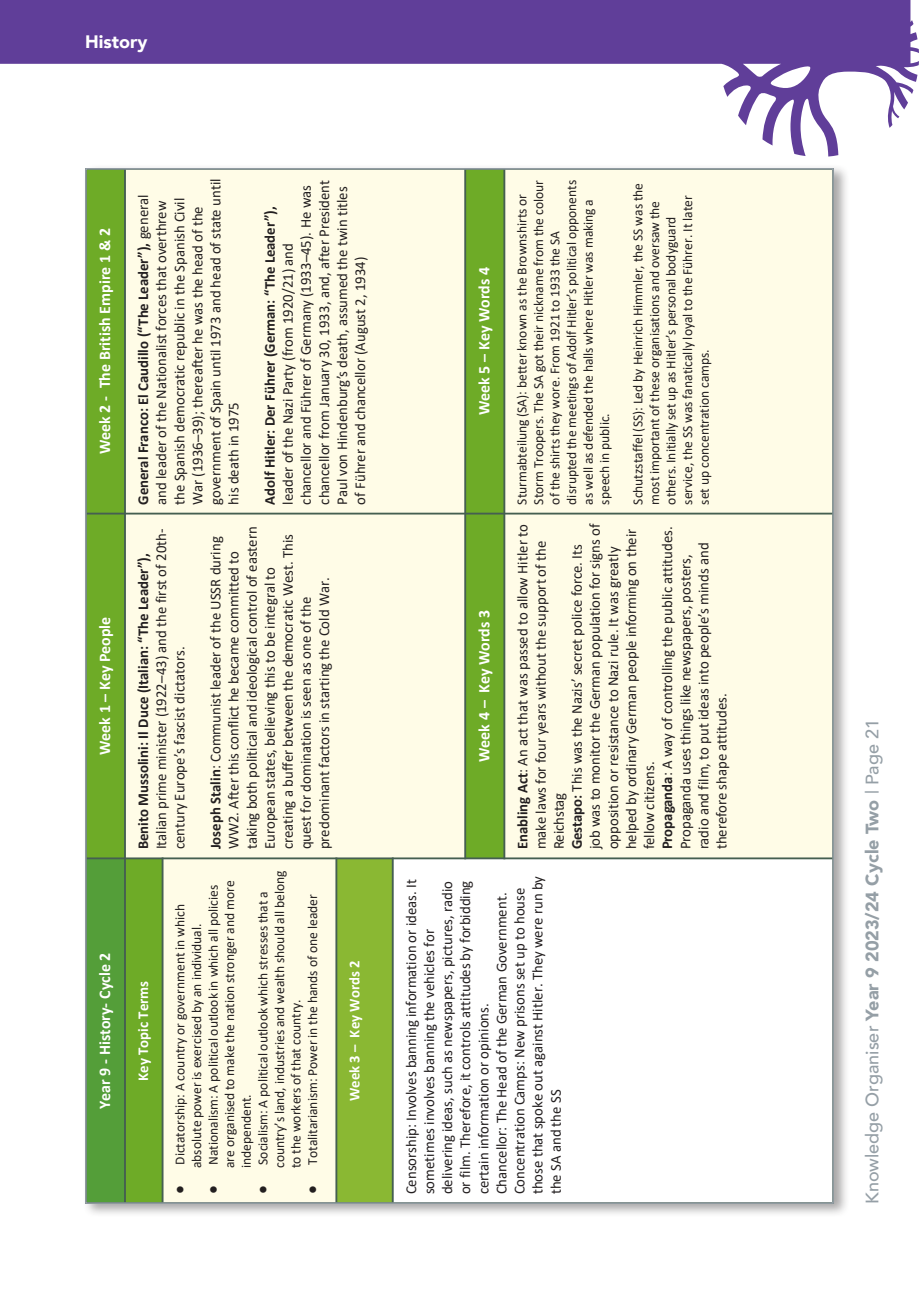
<style>
.page{position:relative;width:919px;height:1289px;background:#fff}
.page>*{position:absolute;margin:0;border:0;box-sizing:border-box;transform-origin:0 0}
.t1{font:500 18px "Avenir";color:#959fa6}
.t2{font:900 18px "Avenir";color:#fff}
.t3{font:700 16.2px "Calibri";color:#fff}
.t4{font:15.15px "Calibri";color:#231f20}
.t5{font:700 15.15px "Calibri";color:#231f20}
.t6{font:700 15.15px "Calibri";color:#fff}
.t7{font:15px/18px "Calibri";color:#231f20}
.t8{font:700 15px/18px "Calibri";color:#231f20}
.t9{font:700 15px "Calibri";color:#fff}
.t10{font:13.95px "Calibri";color:#231f20}
.t11{font:13.8px/16.5px "Calibri";color:#231f20}
.s1{font-weight:400}
.s2{font-weight:700}
.s3{font-size:15px}
.s4{font-weight:900}
</style>
<div class="page">
<svg style="left:0;top:0;width:918px;height:156px"></svg>
<div style="left:83px;top:164px;width:766px;height:1053px;background:#231f20;opacity:.4"></div>
<div style="left:86px;top:858px;width:39px;height:345px;background:#549e39"></div>
<div style="left:86px;top:513px;width:39px;height:345px;background:#6eab27"></div>
<div style="left:86px;top:169px;width:39px;height:344px;background:#6eab27"></div>
<div style="left:125px;top:858px;width:37px;height:345px;background:#6eab27"></div>
<div style="left:125px;top:513px;width:340px;height:345px;background:#fffce7"></div>
<div style="left:125px;top:169px;width:340px;height:344px;background:#fffce7"></div>
<div style="left:162px;top:858px;width:174px;height:345px;background:#fffce7"></div>
<div style="left:336px;top:858px;width:57px;height:345px;background:#8ab833"></div>
<div style="left:393px;top:858px;width:440px;height:345px;background:#fff"></div>
<div style="left:465px;top:513px;width:39px;height:345px;background:#6eab27"></div>
<div style="left:465px;top:169px;width:39px;height:344px;background:#6eab27"></div>
<div style="left:504px;top:513px;width:329px;height:345px;background:#fffce7"></div>
<div style="left:504px;top:169px;width:329px;height:344px;background:#fffce7"></div>
<hr style="left:86px;top:857px;width:250px;height:2px;background:#455f51">
<hr style="left:336px;top:857px;width:129px;height:2px;background:#455f51">
<hr style="left:465px;top:857px;width:368px;height:2px;background:#455f51">
<hr style="left:86px;top:512px;width:747px;height:2px;background:#455f51">
<hr style="left:124px;top:169px;width:2px;height:1034px;background:#455f51">
<hr style="left:162px;top:857px;width:1px;height:346px;background:#455f51">
<hr style="left:335px;top:857px;width:2px;height:346px;background:#455f51">
<hr style="left:392px;top:857px;width:1px;height:346px;background:#455f51">
<hr style="left:464px;top:169px;width:2px;height:690px;background:#455f51">
<hr style="left:503px;top:169px;width:2px;height:690px;background:#455f51">
<p class="t2" style="left:85px;top:27px;width:64px">History</p>
<p class="t3" style="left:93px;top:454px;width:228px;rotate:-90deg">Week 2 - The British Empire 1 &amp; 2</p>
<p class="t3" style="left:93px;top:755px;width:140px;rotate:-90deg">Week 1 – Key People</p>
<p class="t3" style="left:93px;top:1109px;width:158px;rotate:-90deg">Year 9 - History- Cycle 2</p>
<p class="t7" style="left:152px;top:504px;width:327px;rotate:-90deg">and leader of the Nationalist forces that overthrew the Spanish democratic republic in the Spanish Civil War (1936–39); thereafter he was the head of the government of Spain until 1973 and head of state until his death in 1975</p>
<p class="t5" style="left:132px;top:504px;width:311px;rotate:-90deg">General Franco: El Caudillo (“The Leader”), <span class="s1">general</span></p>
<p class="t4" style="left:295px;top:504px;width:321px;rotate:-90deg">chancellor and Führer of Germany (1933–45). He was</p>
<p class="t7" style="left:314px;top:504px;width:326px;rotate:-90deg">chancellor from January 30, 1933, and, after President<br>Paul von Hindenburg’s death, assumed the twin titles of Führer and chancellor (August 2, 1934)</p>
<p class="t8" style="left:260px;top:504px;width:300px;rotate:-90deg">Adolf Hitler: Der Führer (German: “The Leader”), <span class="s1">leader of the Nazi Party (from 1920/21) and</span></p>
<p class="t7" style="left:152px;top:849px;width:322px;rotate:-90deg">Italian prime minister (1922–43) and the first of 20th&shy;century Europe’s fascist dictators.</p>
<p class="t7" style="left:206px;top:849px;width:324px;rotate:-90deg"><span class="s2">Joseph Stalin</span>: Communist leader of the USSR during WW2. After this conflict he became committed to taking both political and ideological control of eastern European states, believing this to be integral to creating a buffer between the democratic West. This</p>
<p class="t5" style="left:132px;top:849px;width:297px;rotate:-90deg">Benito Mussolini: Il Duce (Italian: “The Leader”),</p>
<p class="t7" style="left:314px;top:849px;width:274px;rotate:-90deg">predominant factors in starting the Cold War.</p>
<p class="t4" style="left:295px;top:849px;width:254px;rotate:-90deg">quest for domination is seen as one of the</p>
<p class="t6" style="left:132px;top:1080px;width:102px;rotate:-90deg">Key Topic Terms</p>
<p class="t11" style="left:204px;top:1168px;width:289px;text-indent:-26px;rotate:-90deg"><span class="s3">●</span> Nationalism: A political outlook in which all policies are organised to make the nation stronger and more independent.</p>
<p class="t11" style="left:254px;top:1168px;width:299px;text-indent:-26px;rotate:-90deg"><span class="s3">●</span> Socialism: A political outlook which stresses that a country’s land, industries and wealth should all belong</p>
<p class="t11" style="left:304px;top:1194px;width:301px;rotate:-90deg"><span class="s3">●</span> Totalitarianism: Power in the hands of one leader</p>
<p class="t11" style="left:171px;top:1194px;width:291px;text-align:center;rotate:-90deg"><span class="s3">●</span> Dictatorship: A country or government in which absolute power is exercised by an individual.</p>
<p class="t10" style="left:286px;top:1168px;width:170px;rotate:-90deg">to the workers of that country.</p>
<p class="t9" style="left:344px;top:1101px;width:142px;rotate:-90deg">Week 3 – Key Words 2</p>
<p class="t3" style="left:472px;top:415px;width:150px;rotate:-90deg">Week 5 – Key Words 4</p>
<p class="t3" style="left:472px;top:762px;width:154px;rotate:-90deg">Week 4 – Key Words 3</p>
<p class="t11" style="left:513px;top:504px;width:326px;rotate:-90deg">Sturmabteilung (SA): better known as the Brownshirts or Storm Troopers. The SA got their nickname from the colour of the shirts they wore. From 1921 to 1933 the SA disrupted the meetings of Adolf Hitler’s political opponents as well as defended the halls where Hitler was making a speech in public.</p>
<p class="t11" style="left:629px;top:504px;width:323px;rotate:-90deg">Schutzstaffel (SS): Led by Heinrich Himmler, the SS was the most important of these organisations and oversaw the others. Initially set up as Hitler’s personal bodyguard service, the SS was fanatically loyal to the Führer. It later set up concentration camps.</p>
<p class="t7" style="left:513px;top:849px;width:327px;rotate:-90deg"><span class="s2">Enabling Act</span>: An act that was passed to allow Hitler to make laws for four years without the support of the Reichstag<br><span class="s2">Gestapo:</span> This was the Nazis’ secret police force. Its job was to monitor the German population for signs of opposition or resistance to Nazi rule. It was greatly helped by ordinary German people informing on their fellow citizens.<br><span class="s2">Propaganda</span>: A way of controlling the public attitudes.<br>Propaganda uses things like newspapers, posters, radio and film, to put ideas into people’s minds and therefore shape attitudes.</p>
<p class="t7" style="left:401px;top:1194px;width:316px;rotate:-90deg">Censorship: Involves banning information or ideas. It sometimes involves banning the vehicles for delivering ideas, such as newspapers, pictures, radio</p>
<p class="t4" style="left:454px;top:1194px;width:315px;rotate:-90deg">or film. Therefore, it controls attitudes by forbidding</p>
<p class="t7" style="left:474px;top:1194px;width:320px;rotate:-90deg">certain information or opinions.<br>Chancellor: The Head of the German Government.<br>Concentration Camps: New prisons set up to house those that spoke out against Hitler. They were run by the SA and the SS</p>
<p class="t1" style="left:856px;top:1203px;width:486px;rotate:-90deg">Knowledge Organiser <span class="s4">Year 9 2023/24 Cycle Two</span> | Page 21</p>
</div>
